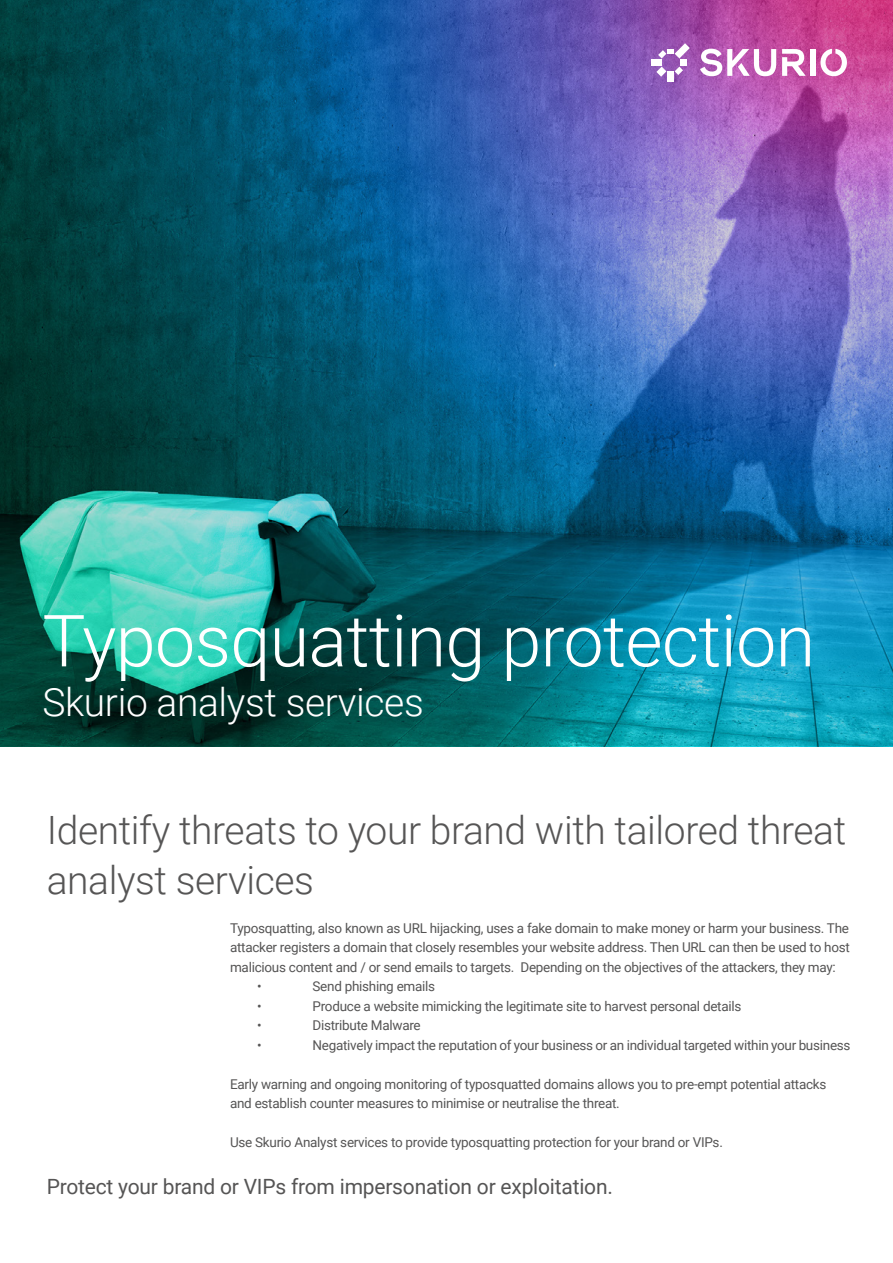
<style>
.page{position:relative;width:893px;height:1263px;background:#fff}
.page>*{position:absolute;margin:0;border:0;box-sizing:border-box;transform-origin:0 0}
.t1{font:300 72px "Roboto";letter-spacing:-.01em;color:#fff}
.t2{font:300 39px/49.5px "Roboto";letter-spacing:-.01em;color:#565555}
.t3{font:300 39px "Roboto";letter-spacing:-.01em;color:#fff}
.t4{font:21px "Roboto";letter-spacing:-.01em;color:#565555}
.t5{font:13.5px/19.5px "Roboto";letter-spacing:-.02em;color:#565555}
</style>
<div class="page">
<img style="left:0;top:0;width:893px;height:746px">
<svg style="left:700px;top:49px;width:76px;height:27px"></svg>
<svg style="left:782px;top:49px;width:24px;height:27px"></svg>
<svg style="left:820px;top:49px;width:27px;height:27px"></svg>
<div style="left:810px;top:49px;width:6px;height:27px;background:#fff"></div>
<div style="left:651px;top:59px;width:10px;height:7px;background:#fff"></div>
<div style="left:680px;top:59px;width:6px;height:7px;background:#fff"></div>
<div style="left:667px;top:72px;width:7px;height:10px;background:#fff"></div>
<svg style="left:656px;top:67px;width:10px;height:10px"></svg>
<svg style="left:675px;top:67px;width:8px;height:8px"></svg>
<svg style="left:658px;top:43px;width:32px;height:15px"></svg>
<h1 class="t1" style="left:43px;top:590px;width:774px">Typosquatting protection</h1>
<h2 class="t3" style="left:43px;top:675px;width:383px">Skurio analyst services</h2>
<h2 class="t2" style="left:47px;top:804px;width:801px">Identify threats to your brand with tailored threat analyst services</h2>
<p class="t5" style="left:230px;top:918px;width:620px">Typosquatting, also known as URL hijacking, uses a fake domain to make money or harm your business. The</p>
<p class="t5" style="left:230px;top:937px;width:621px">attacker registers a domain that closely resembles your website address. Then URL can then be used to host</p>
<p class="t5" style="left:230px;top:957px;width:607px">malicious content and / or send emails to targets. Depending on the objectives of the attackers, they may:</p>
<p class="t5" style="left:257px;top:976px;width:6px">•</p>
<p class="t5" style="left:313px;top:976px;width:124px">Send phishing emails</p>
<p class="t5" style="left:257px;top:996px;width:6px">•</p>
<p class="t5" style="left:313px;top:996px;width:430px">Produce a website mimicking the legitimate site to harvest personal details</p>
<p class="t5" style="left:257px;top:1015px;width:6px">•</p>
<p class="t5" style="left:313px;top:1015px;width:110px">Distribute Malware</p>
<p class="t5" style="left:257px;top:1035px;width:6px">•</p>
<p class="t5" style="left:313px;top:1035px;width:540px">Negatively impact the reputation of your business or an individual targeted within your business</p>
<p class="t5" style="left:230px;top:1074px;width:598px">Early warning and ongoing monitoring of typosquatted domains allows you to pre-empt potential attacks and establish counter measures to minimise or neutralise the threat.</p>
<p class="t5" style="left:230px;top:1132px;width:494px">Use Skurio Analyst services to provide typosquatting protection for your brand or VIPs.</p>
<h3 class="t4" style="left:47px;top:1171px;width:568px">Protect your brand or VIPs from impersonation or exploitation.</h3>
</div>
